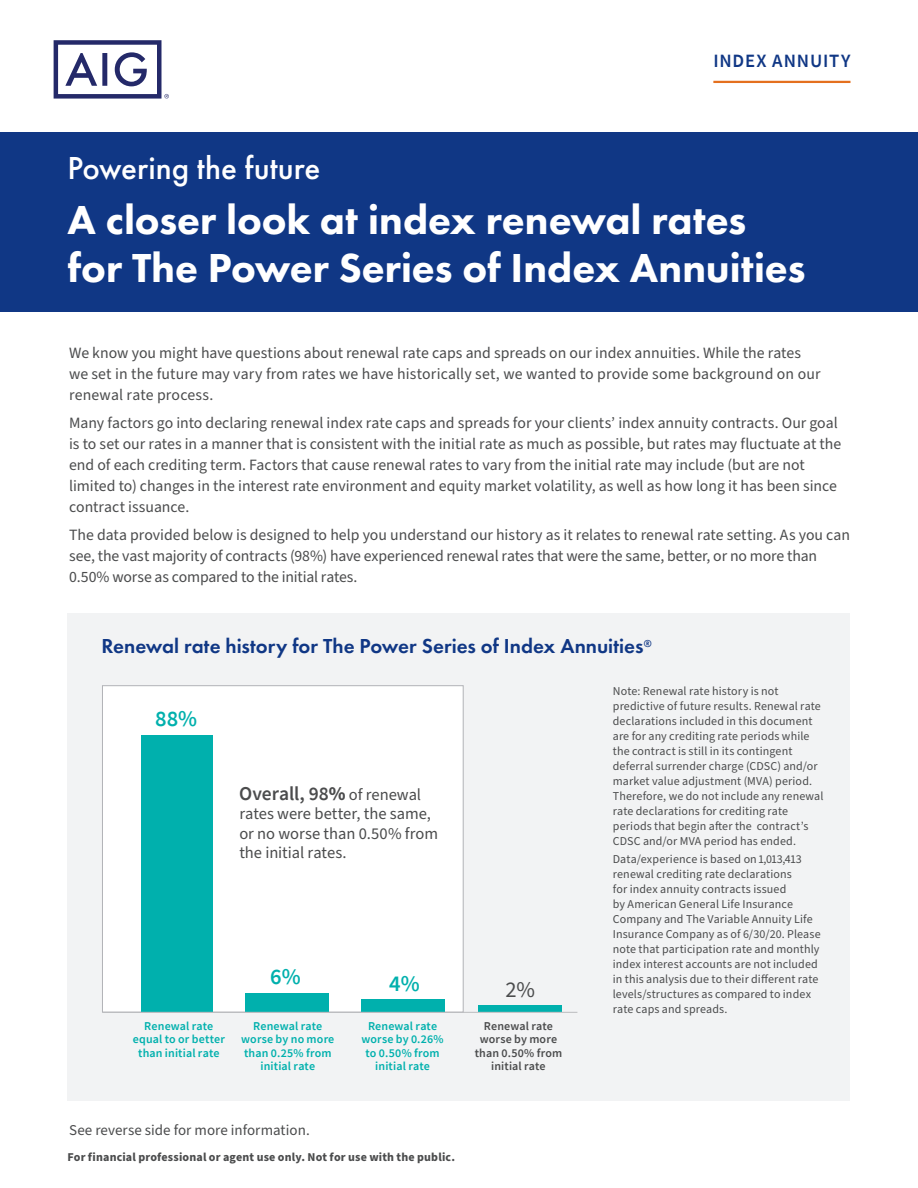
<style>
.page{position:relative;width:918px;height:1188px;background:#fff}
.page>*{position:absolute;margin:0;border:0;box-sizing:border-box;transform-origin:0 0}
.t1{font:800 42px/48.3px "Futura PT";color:#fff}
.t2{font:500 33px "Futura PT";color:#fff}
.t3{font:600 22.5px "Source Sans Pro";color:#00b0ad}
.t4{font:22.5px "Source Sans Pro";color:#4b4c4d}
.t5{font:600 21px "Futura PT";color:#103785}
.t6{font:600 19.5px "Source Sans Pro";color:#4b4c4d}
.t7{font:600 18.75px "Source Sans Pro";letter-spacing:.045em;color:#103785}
.t8{font:16.5px/19.5px "Source Sans Pro";color:#4b4c4d}
.t9{font:15.75px/21px "Source Sans Pro";color:#4b4c4d}
.t10{font:15px "Source Sans Pro";letter-spacing:.005em;color:#4b4c4d}
.t11{font:12px/15px "Source Sans Pro";letter-spacing:.01em;color:#4b4c4d}
.t12{font:600 12px/13.5px "Source Sans Pro";letter-spacing:.01em;color:#00b0ad;text-align:center}
.t13{font:700 12px "Source Sans Pro";letter-spacing:.015em;color:#4b4c4d}
.t14{font:600 12px/13.5px "Source Sans Pro";letter-spacing:.01em;color:#4b4c4d;text-align:center}
.s1{font-weight:700}
.s2{font-weight:400;font-size:16.5px}
</style>
<div class="page">
<svg style="left:54px;top:40px;width:115px;height:59px"></svg>
<hr style="left:713px;top:81px;width:138px;height:2px;background:#e4701e">
<div style="left:0;top:132px;width:918px;height:180px;background:#103785"></div>
<div style="left:68px;top:613px;width:782px;height:488px;background:#f2f3f4"></div>
<div style="left:102px;top:685px;width:362px;height:328px;background:#fff;border:1px solid #b2b3b7"></div>
<div style="left:141px;top:735px;width:71px;height:277px;background:#00b0ad"></div>
<div style="left:245px;top:993px;width:84px;height:19px;background:#00b0ad"></div>
<div style="left:361px;top:999px;width:84px;height:13px;background:#00b0ad"></div>
<div style="left:478px;top:1006px;width:83px;height:6px;background:#00b0ad"></div>
<hr style="left:102px;top:1012px;width:475px;height:1px;background:#babbbe">
<p class="t7" style="left:713px;top:49px;width:139px">INDEX ANNUITY</p>
<h2 class="t2" style="left:68px;top:148px;width:254px">Powering the future</h2>
<h1 class="t1" style="left:68px;top:195px;width:740px">A closer look at index renewal rates for The Power Series of Index Annuities</h1>
<p class="t9" style="left:69px;top:343px;width:753px">We know you might have questions about renewal rate caps and spreads on our index annuities. While the rates we set in the future may vary from rates we have historically set, we wanted to provide some background on our renewal rate process.</p>
<p class="t9" style="left:69px;top:413px;width:774px">Many factors go into declaring renewal index rate caps and spreads for your clients’ index annuity contracts. Our goal is to set our rates in a manner that is consistent with the initial rate as much as possible, but rates may fluctuate at the end of each crediting term. Factors that cause renewal rates to vary from the initial rate may include (but are not limited to) changes in the interest rate environment and equity market volatility, as well as how long it has been since contract issuance.</p>
<p class="t9" style="left:69px;top:524px;width:783px">The data provided below is designed to help you understand our history as it relates to renewal rate setting. As you can see, the vast majority of contracts (98%) have experienced renewal rates that were the same, better, or no more than<br>0.50% worse as compared to the initial rates.</p>
<h3 class="t5" style="left:101px;top:633px;width:552px">Renewal rate history for The Power Series of Index Annuities<sup>®</sup></h3>
<p class="t11" style="left:613px;top:684px;width:212px">Note: Renewal rate history is not predictive of future results. Renewal rate declarations included in this document are for any crediting rate periods while the contract is still in its contingent deferral surrender charge (CDSC) and/or market value adjustment (MVA) period.<br>Therefore, we do not include any renewal rate declarations for crediting rate periods that begin after the contract’s CDSC and/or MVA period has ended.</p>
<p class="t11" style="left:613px;top:852px;width:209px">Data/experience is based on 1,013,413 renewal crediting rate declarations<br>for index annuity contracts issued<br>by American General Life Insurance Company and The Variable Annuity Life Insurance Company as of 6/30/20. Please note that participation rate and monthly index interest accounts are not included in this analysis due to their different rate levels/structures as compared to index rate caps and spreads.</p>
<h3 class="t3" style="left:155px;top:704px;width:44px">88%</h3>
<p class="t6" style="left:239px;top:780px;width:183px">Overall, 98<span class="s1">%</span> <span class="s2">of renewal</span></p>
<p class="t8" style="left:239px;top:804px;width:200px">rates were better, the same, or no worse than 0.50% from the initial rates.</p>
<h3 class="t3" style="left:270px;top:962px;width:32px">6%</h3>
<h3 class="t3" style="left:389px;top:969px;width:32px">4%</h3>
<h3 class="t4" style="left:505px;top:974px;width:31px">2%</h3>
<p class="t12" style="left:133px;top:1019px;width:94px">Renewal rate equal to or better than initial rate</p>
<p class="t12" style="left:241px;top:1019px;width:95px">Renewal rate worse by no more than 0.25% from initial rate</p>
<p class="t12" style="left:362px;top:1019px;width:84px">Renewal rate worse by 0.26% to 0.50% from initial rate</p>
<p class="t14" style="left:475px;top:1019px;width:89px">Renewal rate worse by more than 0.50% from initial rate</p>
<p class="t10" style="left:69px;top:1120px;width:242px">See reverse side for more information.</p>
<p class="t13" style="left:68px;top:1149px;width:389px">For financial professional or agent use only. Not for use with the public.</p>
</div>
